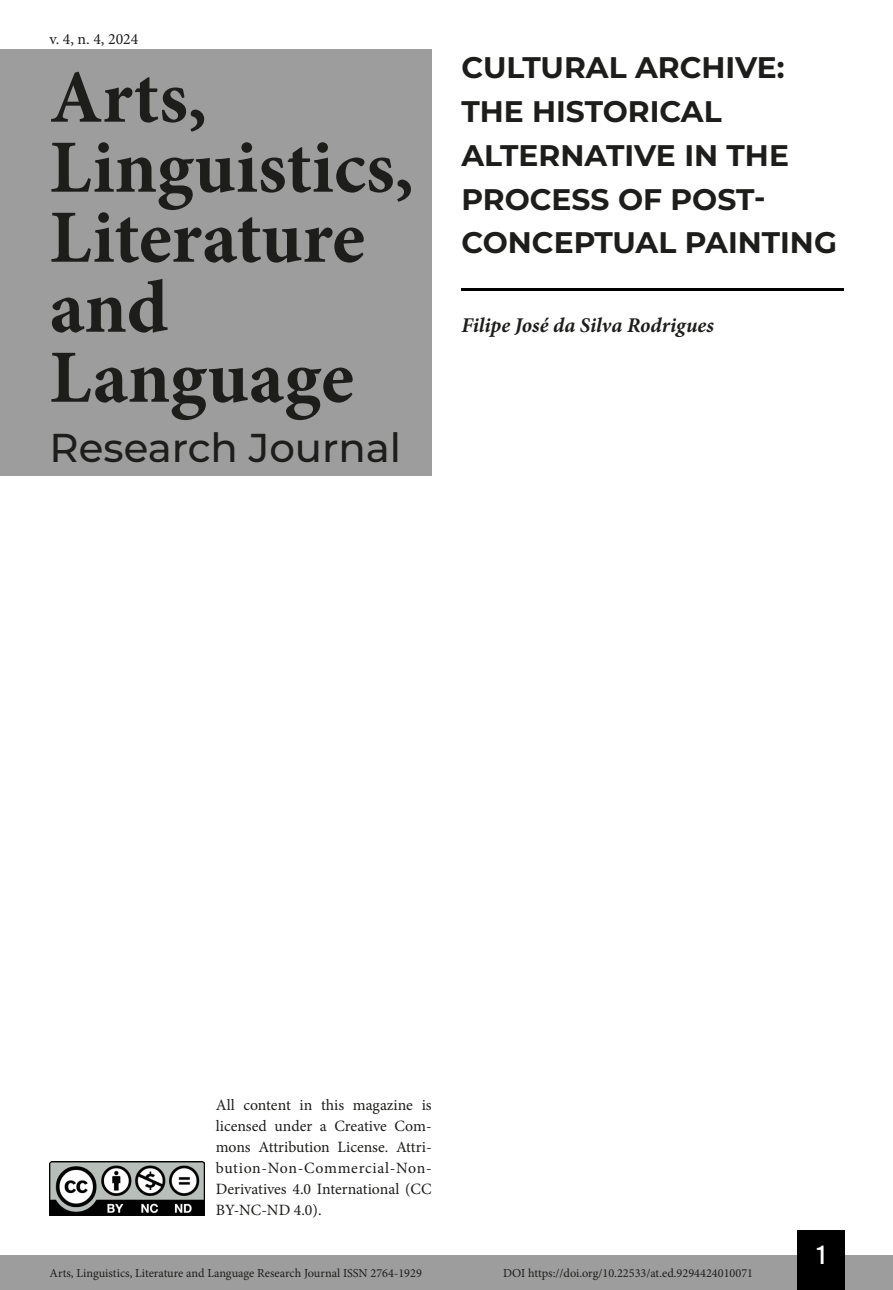
<style>
.page{position:relative;width:893px;height:1290px;background:#fff}
.page>*{position:absolute;margin:0;border:0;box-sizing:border-box;transform-origin:0 0}
.t1{font:700 75.25px/70px "Minion Pro";color:#1d1d1b}
.t2{font:500 40.25px "Montserrat";color:#1d1d1b}
.Título_Artigo{font:700 29.75px/43.8px "Montserrat";color:#1d1d1b}
.t3{font:26.25px "Bebas Kai";color:#fff}
.Autor{font:italic 700 21px "Minion Pro";color:#1d1d1b}
.t4{font:15.75px/21px "Minion Pro";color:#1d1d1b;text-align:justify}
.t5{font:12.25px "Minion Pro";color:#1d1d1b}
</style>
<div class="page">
<div style="left:0;top:1255px;width:893px;height:35px;background:#9d9d9d"></div>
<div style="left:797px;top:1230px;width:48px;height:60px;background:#000"></div>
<img style="left:50px;top:1161px;width:154px;height:54px">
<div style="left:0;top:50px;width:432px;height:426px;background:#9d9d9d"></div>
<hr style="left:461px;top:288px;width:382px;height:2px;background:#000">
<p class="t4" style="left:50px;top:28px;width:90px">v. 4, n. 4, 2024</p>
<h1 class="t1" style="left:50px;top:62px;width:366px">Arts,<br>Linguistics,<br>Literature and<br>Language</h1>
<h2 class="t2" style="left:50px;top:420px;width:353px">Research Journal</h2>
<p class="Título_Artigo" style="left:461px;top:44px;width:377px">CULTURAL ARCHIVE:<br>THE HISTORICAL<br>ALTERNATIVE IN THE<br>PROCESS OF POST-<br>CONCEPTUAL PAINTING</p>
<p class="Autor" style="left:461px;top:310px;width:254px">Filipe José da Silva Rodrigues</p>
<p class="t4" style="left:216px;top:1095px;width:217px">All content in this magazine is licensed under a Creative Com&shy;mons Attribution License. Attri&shy;bution-Non-Commercial-Non-Derivatives 4.0 International (CC BY-NC-ND 4.0).</p>
<h3 class="t3" style="left:817px;top:1241px;width:10px">1</h3>
<p class="t5" style="left:50px;top:1265px;width:374px">Arts, Linguistics, Literature and Language Research Journal ISSN 2764-1929</p>
<p class="t5" style="left:503px;top:1265px;width:252px">DOI https://doi.org/10.22533/at.ed.9294424010071</p>
</div>
